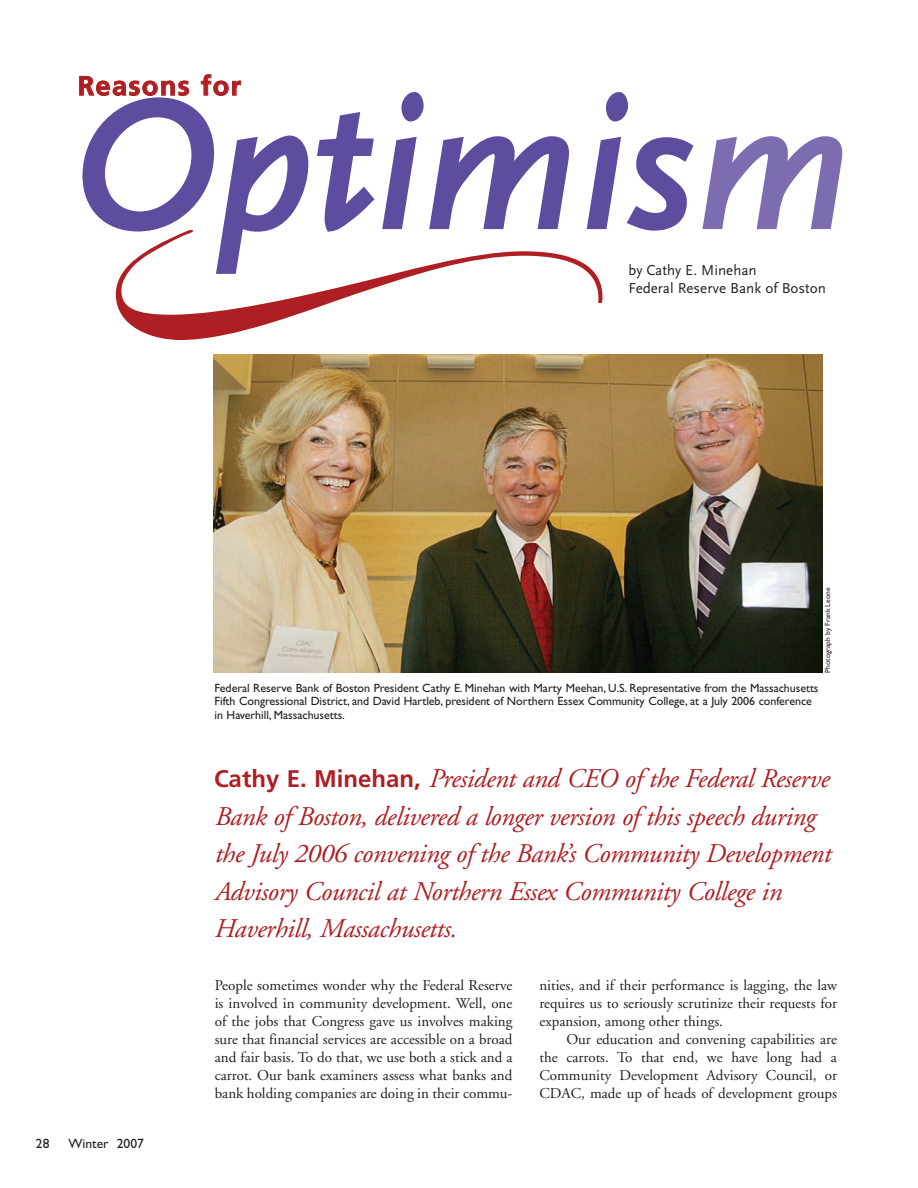
<style>
.page{position:relative;width:918px;height:1188px;background:#fff}
.page>*{position:absolute;margin:0;border:0;box-sizing:border-box;transform-origin:0 0}
.t1{font:italic 187.5px "Scala Sans";letter-spacing:.02em;color:#5e4c9f}
.t2{font:italic 27px/37.5px "Adobe Garamond";letter-spacing:-.015em;color:#af1e22}
.t3{font:700 27px "Frutiger";letter-spacing:.05em;color:#af1e22}
.t4{font:15px/18px "Adobe Garamond";color:#231f20;text-align:justify}
.t5{font:15px/18px "Scala Sans";color:#231f20}
.t6{font:13.5px "Gill Sans";color:#231f20}
.t7{font:12px/13.5px "Gill Sans";letter-spacing:-.005em;color:#231f20}
.t8{font:7.5px "Gill Sans";color:#231f20}
.s1{color:#7e6cb1}
.s2{font-family:"Frutiger";font-weight:700;font-style:normal;font-size:24px}
</style>
<div class="page">
<img style="left:213px;top:354px;width:609px;height:318px">
<h2 class="t3" style="left:78px;top:75px;width:165px">Reasons for</h2>
<h1 class="t1" style="left:72px;top:52px;width:781px">Optimis<span class="s1">m</span></h1>
<p class="t5" style="left:629px;top:261px;width:199px">by Cathy E. Minehan<br>Federal Reserve Bank of Boston</p>
<p class="t8" style="left:825px;top:673px;width:86px;rotate:-90deg">Photograph by Frank Leone</p>
<p class="t7" style="left:215px;top:682px;width:606px">Federal Reserve Bank of Boston President Cathy E. Minehan with Marty Meehan, U.S. Representative from the Massachusetts<br>Fifth Congressional District, and David Hartleb, president of Northern Essex Community College, at a July 2006 conference in Haverhill, Massachusetts.</p>
<p class="t2" style="left:214px;top:763px;width:618px"><span class="s2">Cathy E. Minehan,</span> President and CEO of the Federal Reserve Bank of Boston, delivered a longer version of this speech during the July 2006 convening of the Bank’s Community Development Advisory Council at Northern Essex Community College in Haverhill, Massachusetts.</p>
<p class="t6" style="left:36px;top:1138px;width:15px">28</p>
<p class="t6" style="left:68px;top:1138px;width:77px">Winter 2007</p>
<p class="t4" style="left:215px;top:977px;width:299px">People sometimes wonder why the Federal Reserve is involved in community development. Well, one of the jobs that Congress gave us involves making sure that financial services are accessible on a broad and fair basis. To do that, we use both a stick and a carrot. Our bank examiners assess what banks and bank holding companies are doing in their commu-</p>
<p class="t4" style="left:539px;top:977px;width:299px">nities, and if their performance is lagging, the law requires us to seriously scrutinize their requests for expansion, among other things.</p>
<p class="t4" style="left:539px;top:1031px;width:299px;text-indent:27px">Our education and convening capabilities are the carrots. To that end, we have long had a Community Development Advisory Council, or CDAC, made up of heads of development groups</p>
</div>
